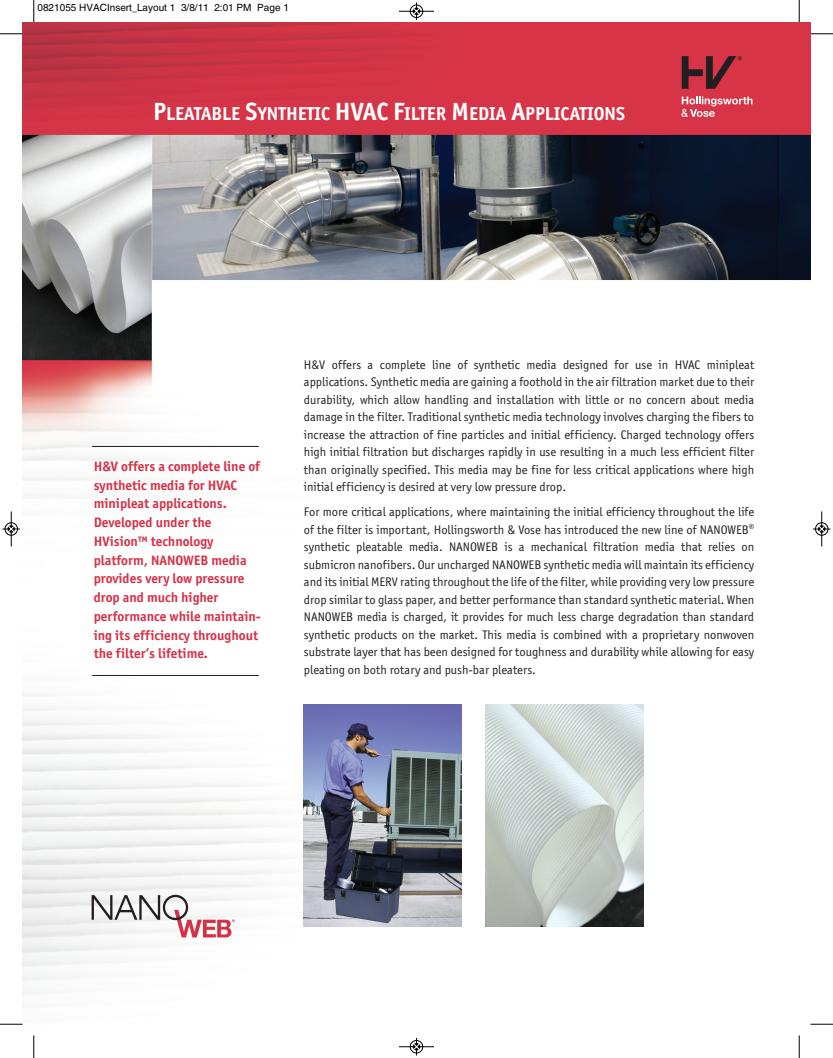
<style>
.page{position:relative;width:833px;height:1058px;background:#fff}
.page>*{position:absolute;margin:0;border:0;box-sizing:border-box;transform-origin:0 0}
.t1{font:18.75px "Officina San ITC Bold SC";color:#fff}
.t2{font:700 13.75px/18.8px "Officina San ITC";color:#d63247}
.t3{font:12.5px/17.5px "Officina San ITC";color:#231f20;text-align:justify}
.t4{font:10px "Helvetica";color:#000}
.s1{font-size:25px}
</style>
<div class="page">
<img style="left:22px;top:23px;width:788px;height:971px">
<svg style="left:92px;top:894px;width:143px;height:43px"></svg>
<hr style="left:92px;top:446px;width:167px;height:1px;background:#231f20">
<hr style="left:92px;top:675px;width:167px;height:1px;background:#231f20">
<svg style="left:681px;top:97px;width:71px;height:20px"></svg>
<svg style="left:681px;top:56px;width:60px;height:33px;background:#902c37"></svg>
<img style="left:304px;top:704px;width:157px;height:222px">
<img style="left:485px;top:704px;width:158px;height:222px">
<svg style="left:33px;top:0;width:2px;height:22px"></svg>
<svg style="left:0;top:33px;width:23px;height:2px"></svg>
<svg style="left:798px;top:0;width:2px;height:22px"></svg>
<svg style="left:810px;top:33px;width:22px;height:2px"></svg>
<svg style="left:33px;top:1035px;width:2px;height:23px"></svg>
<svg style="left:0;top:1023px;width:23px;height:2px"></svg>
<svg style="left:798px;top:1035px;width:2px;height:23px"></svg>
<svg style="left:810px;top:1023px;width:22px;height:2px"></svg>
<hr style="left:399px;top:11px;width:35px;height:1px;background:#000">
<div style="left:410px;top:5px;width:13px;height:13px;border:1px solid #000;border-radius:50%"></div>
<svg style="left:413px;top:2px;width:6px;height:18px"></svg>
<hr style="left:399px;top:1046px;width:35px;height:1px;background:#000">
<div style="left:410px;top:1040px;width:13px;height:13px;border:1px solid #000;border-radius:50%"></div>
<svg style="left:413px;top:1038px;width:6px;height:17px"></svg>
<hr style="left:11px;top:511px;width:1px;height:35px;background:#000">
<div style="left:5px;top:522px;width:13px;height:13px;border:1px solid #000;border-radius:50%"></div>
<svg style="left:3px;top:526px;width:17px;height:6px"></svg>
<hr style="left:821px;top:511px;width:1px;height:35px;background:#000">
<div style="left:815px;top:522px;width:13px;height:13px;border:1px solid #000;border-radius:50%"></div>
<svg style="left:813px;top:526px;width:17px;height:6px"></svg>
<p class="t4" style="left:38px;top:4px;width:253px">0821055 HVACInsert_Layout 1 3/8/11 2:01 PM Page 1</p>
<h1 class="t1" style="left:153px;top:102px;width:473px"><span class="s1">P</span>LEATABLE <span class="s1">S</span>YNTHETIC <span class="s1">HVAC F</span>ILTER <span class="s1">M</span>EDIA <span class="s1">A</span>PPLICATIONS</h1>
<p class="t2" style="left:94px;top:458px;width:168px">H&amp;V offers a complete line of synthetic media for HVAC minipleat applications.<br>Developed under the<br>HVision™ technology platform, NANOWEB media provides very low pressure drop and much higher performance while maintain&shy;ing its efficiency throughout the filter’s lifetime.</p>
<p class="t3" style="left:304px;top:357px;width:452px">H&amp;V offers a complete line of synthetic media designed for use in HVAC minipleat applications. Synthetic media are gaining a foothold in the air filtration market due to their durability, which allow handling and installation with little or no concern about media damage in the filter. Traditional synthetic media technology involves charging the fibers to increase the attraction of fine particles and initial efficiency. Charged technology offers high initial filtration but discharges rapidly in use resulting in a much less efficient filter than originally specified. This media may be fine for less critical applications where high initial efficiency is desired at very low pressure drop.</p>
<p class="t3" style="left:304px;top:504px;width:452px">For more critical applications, where maintaining the initial efficiency throughout the life of the filter is important, Hollingsworth &amp; Vose has introduced the new line of NANOWEB<sup>® </sup>synthetic pleatable media. NANOWEB is a mechanical filtration media that relies on submicron nanofibers. Our uncharged NANOWEB synthetic media will maintain its efficiency and its initial MERV rating throughout the life of the filter, while providing very low pressure drop similar to glass paper, and better performance than standard synthetic material. When NANOWEB media is charged, it provides for much less charge degradation than standard synthetic products on the market. This media is combined with a proprietary nonwoven substrate layer that has been designed for toughness and durability while allowing for easy pleating on both rotary and push-bar pleaters.</p>
</div>
